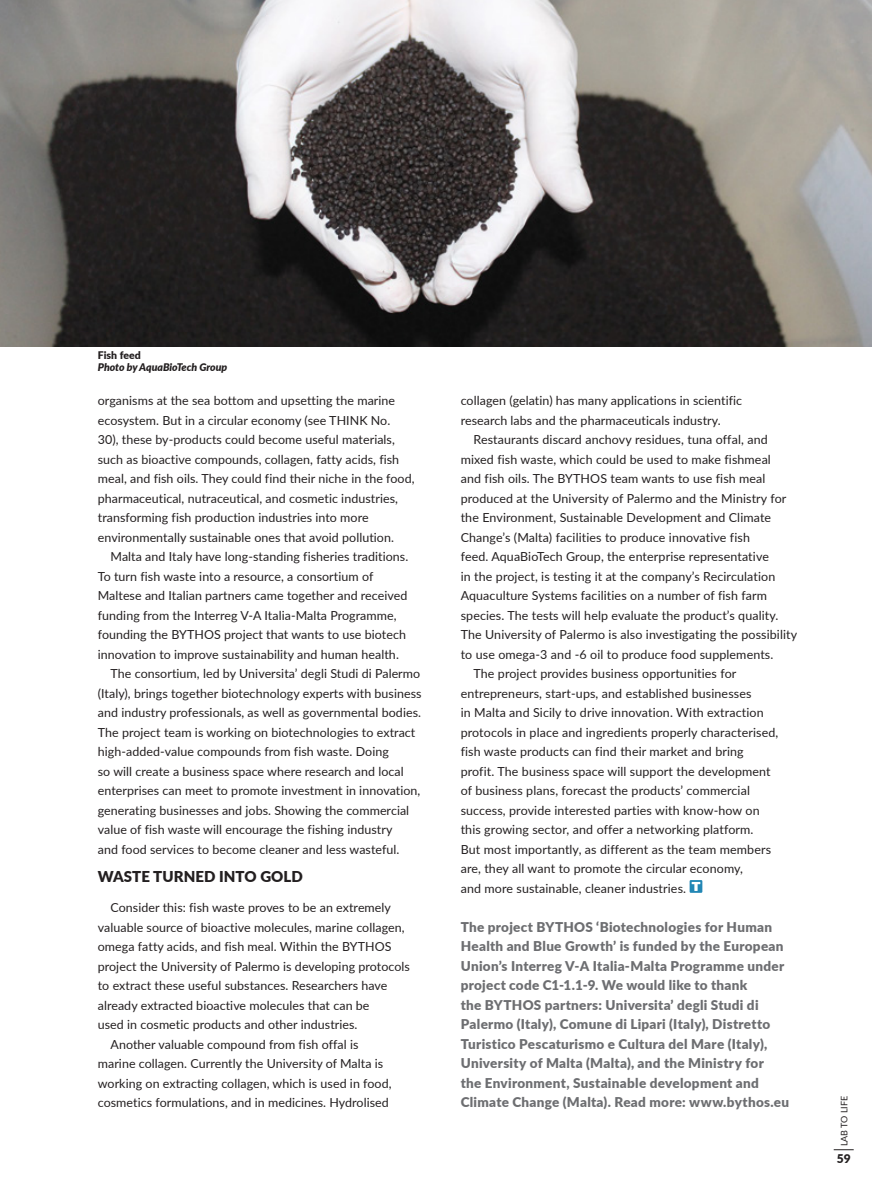
<style>
.page{position:relative;width:872px;height:1191px;background:#fff}
.page>*{position:absolute;margin:0;border:0;box-sizing:border-box;transform-origin:0 0}
.t1{font:900 15px "Lato";letter-spacing:.005em;color:#231f20}
.t2{font:900 13.5px/19.5px "Lato";letter-spacing:.02em;color:#6d6e71}
.t3{font:12.45px/19.5px "Lato";letter-spacing:.005em;color:#231f20}
.t4{font:900 12px "Lato";color:#231f20}
.t5{font:italic 900 10.5px "Lato";letter-spacing:-.005em;color:#231f20}
.t6{font:900 10.5px "Lato";color:#231f20}
.t7{font:9px "Lato";color:#231f20}
</style>
<div class="page">
<svg style="left:833px;top:1149px;width:20px;height:1px"></svg>
<svg style="left:689px;top:880px;width:13px;height:13px"></svg>
<img style="left:0;top:0;width:872px;height:346px">
<p class="t6" style="left:98px;top:347px;width:44px">Fish feed</p>
<p class="t5" style="left:98px;top:359px;width:131px">Photo by AquaBioTech Group</p>
<p class="t3" style="left:98px;top:390px;width:318px">organisms at the sea bottom and upsetting the marine ecosystem. But in a circular economy (see THINK No.<br>30), these by-products could become useful materials, such as bioactive compounds, collagen, fatty acids, fish meal, and fish oils. They could find their niche in the food, pharmaceutical, nutraceutical, and cosmetic industries, transforming fish production industries into more environmentally sustainable ones that avoid pollution.</p>
<p class="t3" style="left:111px;top:546px;width:299px">Malta and Italy have long-standing fisheries traditions.</p>
<p class="t3" style="left:98px;top:566px;width:277px">To turn fish waste into a resource, a consortium of</p>
<p class="t3" style="left:98px;top:585px;width:311px">Maltese and Italian partners came together and received</p>
<p class="t3" style="left:98px;top:605px;width:300px">funding from the Interreg V-A Italia-Malta Programme,</p>
<p class="t3" style="left:98px;top:624px;width:310px">founding the BYTHOS project that wants to use biotech</p>
<p class="t3" style="left:98px;top:644px;width:302px">innovation to improve sustainability and human health.</p>
<p class="t3" style="left:111px;top:663px;width:311px">The consortium, led by Universita’ degli Studi di Palermo</p>
<p class="t3" style="left:98px;top:683px;width:325px">(Italy), brings together biotechnology experts with business</p>
<p class="t3" style="left:98px;top:702px;width:325px">and industry professionals, as well as governmental bodies.</p>
<p class="t3" style="left:98px;top:722px;width:319px">The project team is working on biotechnologies to extract</p>
<p class="t3" style="left:98px;top:741px;width:292px">high-added-value compounds from fish waste. Doing</p>
<p class="t3" style="left:98px;top:761px;width:307px">so will create a business space where research and local</p>
<p class="t3" style="left:98px;top:780px;width:324px">enterprises can meet to promote investment in innovation,</p>
<p class="t3" style="left:98px;top:800px;width:313px">generating businesses and jobs. Showing the commercial</p>
<p class="t3" style="left:98px;top:819px;width:296px">value of fish waste will encourage the fishing industry</p>
<p class="t3" style="left:98px;top:839px;width:303px">and food services to become cleaner and less wasteful.</p>
<p class="t1" style="left:98px;top:865px;width:207px">WASTE TURNED INTO GOLD</p>
<p class="t3" style="left:111px;top:897px;width:282px">Consider this: fish waste proves to be an extremely</p>
<p class="t3" style="left:98px;top:917px;width:308px">valuable source of bioactive molecules, marine collagen,</p>
<p class="t3" style="left:98px;top:936px;width:295px">omega fatty acids, and fish meal. Within the BYTHOS</p>
<p class="t3" style="left:98px;top:956px;width:313px">project the University of Palermo is developing protocols</p>
<p class="t3" style="left:98px;top:975px;width:291px">to extract these useful substances. Researchers have</p>
<p class="t3" style="left:98px;top:995px;width:273px">already extracted bioactive molecules that can be</p>
<p class="t3" style="left:98px;top:1014px;width:261px">used in cosmetic products and other industries.</p>
<p class="t3" style="left:111px;top:1034px;width:249px">Another valuable compound from fish offal is</p>
<p class="t3" style="left:98px;top:1053px;width:287px">marine collagen. Currently the University of Malta is</p>
<p class="t3" style="left:98px;top:1073px;width:295px">working on extracting collagen, which is used in food,</p>
<p class="t3" style="left:98px;top:1092px;width:292px">cosmetics formulations, and in medicines. Hydrolised</p>
<p class="t3" style="left:461px;top:390px;width:283px">collagen (gelatin) has many applications in scientific research labs and the pharmaceuticals industry.</p>
<p class="t3" style="left:473px;top:429px;width:296px">Restaurants discard anchovy residues, tuna offal, and</p>
<p class="t3" style="left:461px;top:449px;width:312px">mixed fish waste, which could be used to make fishmeal</p>
<p class="t3" style="left:461px;top:468px;width:306px">and fish oils. The BYTHOS team wants to use fish meal</p>
<p class="t3" style="left:461px;top:488px;width:327px">produced at the University of Palermo and the Ministry for</p>
<p class="t3" style="left:461px;top:507px;width:312px">the Environment, Sustainable Development and Climate</p>
<p class="t3" style="left:461px;top:527px;width:291px">Change’s (Malta) facilities to produce innovative fish</p>
<p class="t3" style="left:461px;top:546px;width:310px">feed. AquaBioTech Group, the enterprise representative</p>
<p class="t3" style="left:461px;top:566px;width:316px">in the project, is testing it at the company’s Recirculation</p>
<p class="t3" style="left:461px;top:585px;width:308px">Aquaculture Systems facilities on a number of fish farm</p>
<p class="t3" style="left:461px;top:605px;width:319px">species. The tests will help evaluate the product’s quality.</p>
<p class="t3" style="left:461px;top:624px;width:338px">The University of Palermo is also investigating the possibility</p>
<p class="t3" style="left:461px;top:644px;width:314px">to use omega-3 and -6 oil to produce food supplements.</p>
<p class="t3" style="left:473px;top:663px;width:264px">The project provides business opportunities for</p>
<p class="t3" style="left:461px;top:683px;width:292px">entrepreneurs, start-ups, and established businesses</p>
<p class="t3" style="left:461px;top:702px;width:304px">in Malta and Sicily to drive innovation. With extraction</p>
<p class="t3" style="left:461px;top:722px;width:319px">protocols in place and ingredients properly characterised,</p>
<p class="t3" style="left:461px;top:741px;width:284px">fish waste products can find their market and bring</p>
<p class="t3" style="left:461px;top:761px;width:311px">profit. The business space will support the development</p>
<p class="t3" style="left:461px;top:780px;width:291px">of business plans, forecast the products’ commercial</p>
<p class="t3" style="left:461px;top:800px;width:300px">success, provide interested parties with know-how on</p>
<p class="t3" style="left:461px;top:819px;width:294px">this growing sector, and offer a networking platform.</p>
<p class="t3" style="left:461px;top:839px;width:312px">But most importantly, as different as the team members</p>
<p class="t3" style="left:461px;top:858px;width:284px">are, they all want to promote the circular economy,</p>
<p class="t3" style="left:461px;top:878px;width:227px">and more sustainable, cleaner industries.</p>
<p class="t2" style="left:461px;top:916px;width:330px">The project BYTHOS ‘Biotechnologies for Human Health and Blue Growth’ is funded by the European Union’s Interreg V-A Italia-Malta Programme under project code C1-1.1-9. We would like to thank<br>the BYTHOS partners: Universita’ degli Studi di Palermo (Italy), Comune di Lipari (Italy), Distretto Turistico Pescaturismo e Cultura del Mare (Italy), University of Malta (Malta), and the Ministry for<br>the Environment, Sustainable development and Climate Change (Malta). Read more: www.bythos.eu</p>
<p class="t7" style="left:837px;top:1146px;width:52px;rotate:-90deg">LAB TO LIFE</p>
<p class="t4" style="left:836px;top:1149px;width:15px">59</p>
</div>
